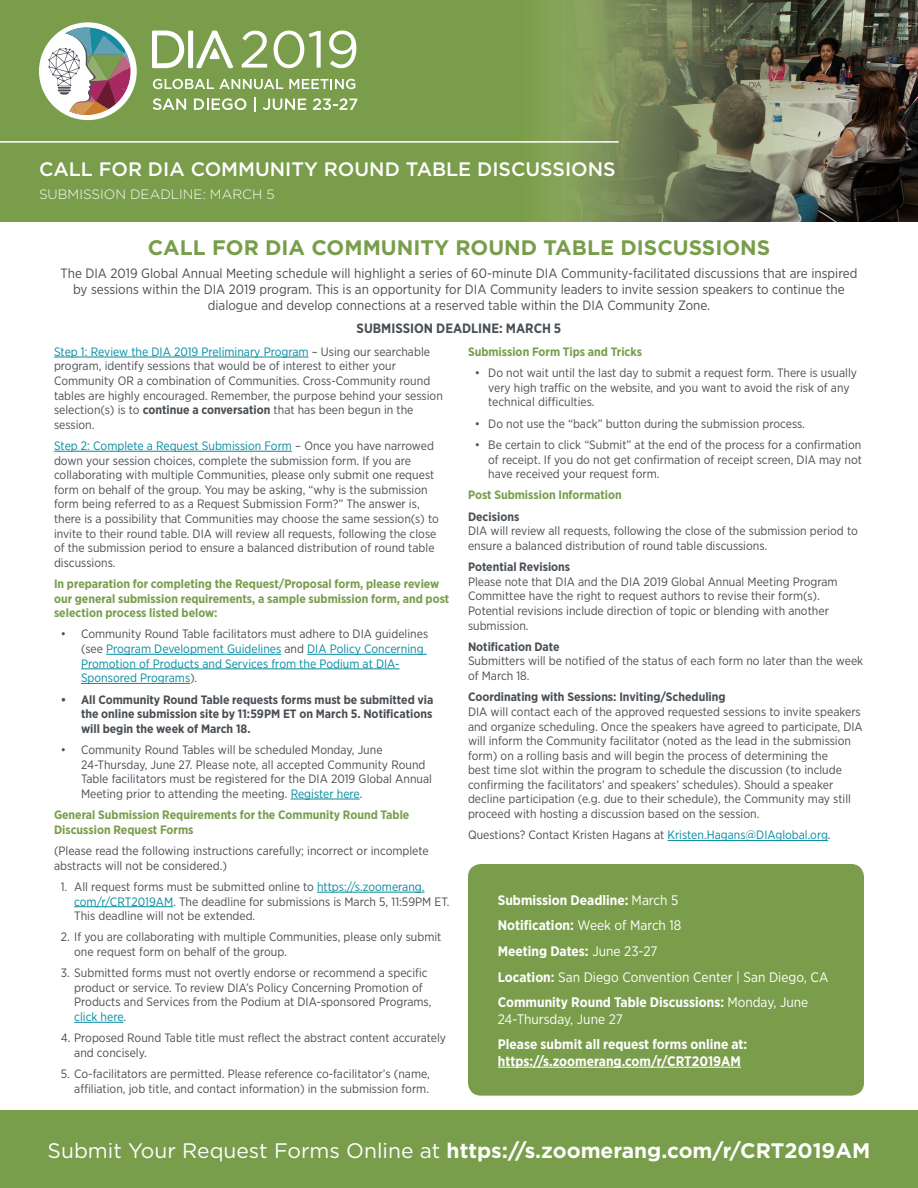
<style>
.page{position:relative;width:918px;height:1188px;background:#fff}
.page>*{position:absolute;margin:0;border:0;box-sizing:border-box;transform-origin:0 0}
.t1{font:700 21px "Gotham";color:#fff}
.t2{font:700 21px "Gotham";color:#789d4b}
.t3{font:500 19.5px "Gotham";color:#fff}
.t4{font:700 13.8px/16.5px "Gotham Narrow";color:#fff}
.t5{font:13.8px "Gotham Narrow";color:#fff}
.t6{font:13.5px/16.2px "Gotham Narrow";color:#494f54;text-align:center}
.t7{font:300 13.5px "Gotham";color:#fff}
.t8{font:700 13.5px "Gotham Narrow";color:#494f54}
.bullets{font:12.15px/14.5px "Gotham Narrow";color:#494f54}
.body_title{font:700 12.15px/14.5px "Gotham Narrow";color:#789d4b}
.t9{font:12.15px/14.5px "Gotham Narrow";color:#038ba0}
.t10{font:700 12.15px/14.5px "Gotham Narrow";color:#494f54;text-align:justify}
.s1{color:#038ba0}
.s2{font-weight:700}
.s3{color:#494f54}
.s4{font-weight:400}
</style>
<div class="page">
<hr style="left:54px;top:357px;width:255px;height:1px;background:#038ba0">
<hr style="left:54px;top:451px;width:238px;height:1px;background:#038ba0">
<hr style="left:106px;top:654px;width:175px;height:1px;background:#038ba0">
<hr style="left:307px;top:654px;width:120px;height:1px;background:#038ba0">
<hr style="left:81px;top:669px;width:319px;height:1px;background:#038ba0">
<hr style="left:81px;top:683px;width:109px;height:1px;background:#038ba0">
<hr style="left:291px;top:799px;width:69px;height:1px;background:#038ba0">
<hr style="left:317px;top:892px;width:108px;height:1px;background:#038ba0">
<hr style="left:74px;top:906px;width:99px;height:1px;background:#038ba0">
<hr style="left:74px;top:1022px;width:49px;height:1px;background:#038ba0">
<hr style="left:668px;top:840px;width:160px;height:1px;background:#038ba0">
<svg style="left:0;top:0;width:918px;height:221px;background:#72884d"></svg>
<hr style="left:0;top:141px;width:619px;height:2px;background:#fff">
<div style="left:0;top:1110px;width:918px;height:78px;background:#789d4b"></div>
<div style="left:468px;top:864px;width:396px;height:232px;background:#799d4a;border-radius:13px"></div>
<hr style="left:498px;top:1067px;width:243px;height:1px;background:#fff">
<svg style="left:153px;top:79px;width:130px;height:10px"></svg>
<svg style="left:289px;top:79px;width:66px;height:10px"></svg>
<svg style="left:153px;top:98px;width:33px;height:12px"></svg>
<svg style="left:194px;top:98px;width:52px;height:12px"></svg>
<svg style="left:254px;top:97px;width:2px;height:15px"></svg>
<svg style="left:263px;top:99px;width:43px;height:11px"></svg>
<svg style="left:313px;top:98px;width:44px;height:12px"></svg>
<svg style="left:152px;top:31px;width:81px;height:37px"></svg>
<svg style="left:242px;top:31px;width:25px;height:37px"></svg>
<svg style="left:274px;top:31px;width:47px;height:37px"></svg>
<svg style="left:329px;top:31px;width:27px;height:37px"></svg>
<div style="left:39px;top:22px;width:98px;height:98px;background:#fff;border-radius:50%"></div>
<svg style="left:48px;top:28px;width:83px;height:87px"></svg>
<p class="t3" style="left:39px;top:156px;width:578px">CALL FOR DIA COMMUNITY ROUND TABLE DISCUSSIONS</p>
<p class="t7" style="left:39px;top:186px;width:237px">SUBMISSION DEADLINE: MARCH 5</p>
<p class="t2" style="left:148px;top:233px;width:624px">CALL FOR DIA COMMUNITY ROUND TABLE DISCUSSIONS</p>
<p class="t6" style="left:61px;top:264px;width:798px">The DIA 2019 Global Annual Meeting schedule will highlight a series of 60-minute DIA Community-facilitated discussions that are inspired by sessions within the DIA 2019 program. This is an opportunity for DIA Community leaders to invite session speakers to continue the dialogue and develop connections at a reserved table within the DIA Community Zone.</p>
<p class="t8" style="left:357px;top:319px;width:206px">SUBMISSION DEADLINE: MARCH 5</p>
<p class="bullets" style="left:54px;top:344px;width:390px"><span class="s1">Step 1: Review the DIA 2019 Preliminary Program</span> – Using our searchable program, identify sessions that would be of interest to either your Community OR a combination of Communities. Cross-Community round tables are highly encouraged. Remember, the purpose behind your session selection(s) is to <span class="s2">continue a conversation</span> that has been begun in the session.</p>
<p class="bullets" style="left:54px;top:438px;width:386px"><span class="s1">Step 2: Complete a Request Submission Form</span> – Once you have narrowed down your session choices, complete the submission form. If you are collaborating with multiple Communities, please only submit one request form on behalf of the group. You may be asking, “why is the submission form being referred to as a Request Submission Form?” The answer is, there is a possibility that Communities may choose the same session(s) to invite to their round table. DIA will review all requests, following the close of the submission period to ensure a balanced distribution of round table discussions.</p>
<p class="body_title" style="left:54px;top:576px;width:397px">In preparation for completing the Request/Proposal form, please review our general submission requirements, a sample submission form, and post selection process listed below:</p>
<p class="t9" style="left:81px;top:627px;width:349px;text-indent:-20px"><span class="s3">• Community Round Table facilitators must adhere to DIA guidelines (see</span> Program Development Guidelines <span class="s3">and</span> DIA Policy Concerning Promotion of Products and Services from the Podium at DIA-Sponsored Programs<span class="s3">).</span></p>
<p class="t10" style="left:81px;top:692px;width:354px;text-indent:-20px">• All Community Round Table requests forms must be submitted via the online submission site by 11:59PM ET on March 5. Notifications will begin the week of March 18.</p>
<p class="bullets" style="left:81px;top:742px;width:352px;text-indent:-20px">• Community Round Tables will be scheduled Monday, June 24-Thursday, June 27. Please note, all accepted Community Round Table facilitators must be registered for the DIA 2019 Global Annual Meeting prior to attending the meeting. <span class="s1">Register here</span>.</p>
<p class="body_title" style="left:54px;top:807px;width:357px">General Submission Requirements for the Community Round Table<br>Discussion Request Forms</p>
<p class="bullets" style="left:54px;top:843px;width:376px">(Please read the following instructions carefully; incorrect or incomplete abstracts will not be considered.)</p>
<p class="bullets" style="left:74px;top:879px;width:377px;text-indent:-14px">1. All request forms must be submitted online to <span class="s1">https://s.zoomerang. com/r/CRT2019AM</span>. The deadline for submissions is March 5, 11:59PM ET.<br>This deadline will not be extended.</p>
<p class="bullets" style="left:74px;top:930px;width:369px;text-indent:-14px">2. If you are collaborating with multiple Communities, please only submit one request form on behalf of the group.</p>
<p class="bullets" style="left:74px;top:966px;width:359px;text-indent:-14px">3. Submitted forms must not overtly endorse or recommend a specific product or service. To review DIA’s Policy Concerning Promotion of Products and Services from the Podium at DIA-sponsored Programs, <span class="s1">click here</span>.</p>
<p class="bullets" style="left:74px;top:1031px;width:373px;text-indent:-14px">4. Proposed Round Table title must reflect the abstract content accurately and concisely.</p>
<p class="bullets" style="left:61px;top:1067px;width:371px;text-align:right">5. Co-facilitators are permitted. Please reference co-facilitator’s (name, affiliation, job title, and contact information) in the submission form.</p>
<p class="body_title" style="left:468px;top:344px;width:176px">Submission Form Tips and Tricks</p>
<p class="bullets" style="left:488px;top:365px;width:370px;text-indent:-14px">• Do not wait until the last day to submit a request form. There is usually very high traffic on the website, and you want to avoid the risk of any technical difficulties.</p>
<p class="bullets" style="left:475px;top:416px;width:332px">• Do not use the “back” button during the submission process.</p>
<p class="bullets" style="left:488px;top:437px;width:375px;text-align:justify;text-indent:-14px">• Be certain to click “Submit” at the end of the process for a confirmation of receipt. If you do not get confirmation of receipt screen, DIA may not have received your request form.</p>
<p class="body_title" style="left:468px;top:488px;width:155px">Post Submission Information</p>
<p class="bullets" style="left:468px;top:509px;width:391px"><span class="s2">Decisions<br></span>DIA will review all requests, following the close of the submission period to ensure a balanced distribution of round table discussions.</p>
<p class="bullets" style="left:468px;top:559px;width:371px"><span class="s2">Potential Revisions<br></span>Please note that DIA and the DIA 2019 Global Annual Meeting Program Committee have the right to request authors to revise their form(s).<br>Potential revisions include direction of topic or blending with another submission.</p>
<p class="bullets" style="left:468px;top:639px;width:397px"><span class="s2">Notification Date<br></span>Submitters will be notified of the status of each form no later than the week of March 18.</p>
<p class="bullets" style="left:468px;top:690px;width:396px"><span class="s2">Coordinating with Sessions: Inviting/Scheduling<br></span>DIA will contact each of the approved requested sessions to invite speakers and organize scheduling. Once the speakers have agreed to participate, DIA will inform the Community facilitator (noted as the lead in the submission form) on a rolling basis and will begin the process of determining the<br>best time slot within the program to schedule the discussion (to include confirming the facilitators’ and speakers’ schedules). Should a speaker decline participation (e.g. due to their schedule), the Community may still proceed with hosting a discussion based on the session.</p>
<p class="bullets" style="left:468px;top:828px;width:364px">Questions? Contact Kristen Hagans at <span class="s1">Kristen.Hagans@DIAglobal.org</span>.</p>
<p class="t4" style="left:498px;top:892px;width:182px">Submission Deadline: <span class="s4">March 5</span></p>
<p class="t4" style="left:498px;top:917px;width:185px">Notification: <span class="s4">Week of March 18</span></p>
<p class="t4" style="left:498px;top:943px;width:161px">Meeting Dates: <span class="s4">June 23-27</span></p>
<p class="t5" style="left:498px;top:968px;width:332px"><span class="s2">Location:</span> San Diego Convention Center | San Diego, CA</p>
<p class="t4" style="left:498px;top:994px;width:312px">Community Round Table Discussions: <span class="s4">Monday, June<br>24-Thursday, June 27</span></p>
<p class="t4" style="left:498px;top:1036px;width:251px">Please submit all request forms online at: https://s.zoomerang.com/r/CRT2019AM</p>
<p class="t1" style="left:48px;top:1136px;width:824px"><span class="s4">Submit Your Request Forms Online at</span> https://s.zoomerang.com/r/CRT2019AM</p>
</div>
